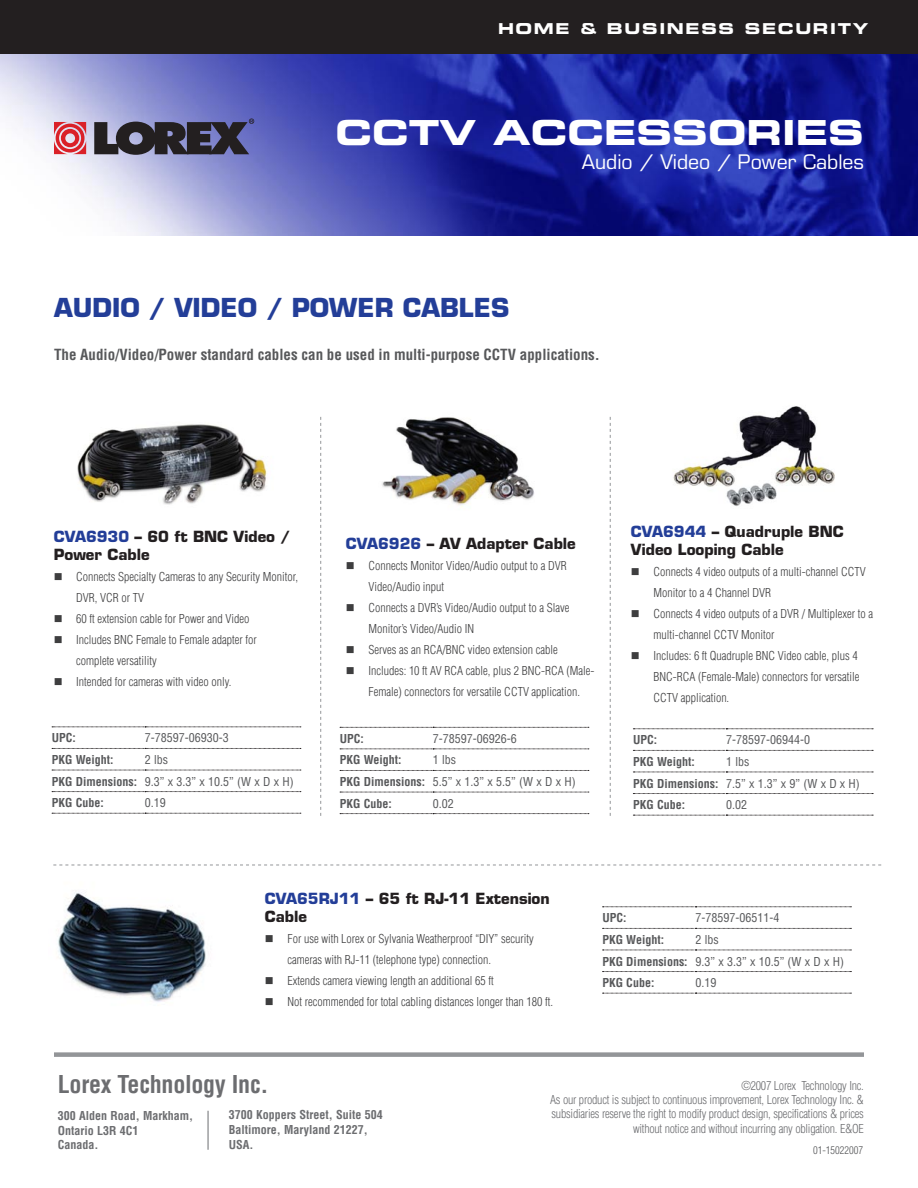
<style>
.page{position:relative;width:918px;height:1188px;background:#fff}
.page>*{position:absolute;margin:0;border:0;box-sizing:border-box;transform-origin:0 0}
.t1{font:34.5px "Eurostile Bold Extended Two";color:#fff}
.t2{font:700 25.5px "Eurostile";color:#233e98}
.t3{font:700 condensed 24px "Helvetica";letter-spacing:-.01em;color:#6c6d70}
.t4{font:19.5px "Eurostile";color:#fff}
.t5{font:700 15px/18px "Eurostile";color:#231f20}
.t6{font:700 condensed 15px "Helvetica";color:#57585a}
.t7{font:15px "Eurostile Bold Extended Two";letter-spacing:.11em;color:#fff}
.t8{font:300 condensed 12px/21px "Helvetica";color:#3e3e3f}
.t9{font:condensed 12px/21.6px "Helvetica";color:#57585a}
.t10{font:300 condensed 12px/14.4px "Helvetica";letter-spacing:-.02em;color:#6c6d70;text-align:right}
.t11{font:700 condensed 12px/14.7px "Helvetica";color:#6c6d70}
.t12{font:700 condensed 12px "Helvetica";color:#57585a}
.t13{font:12px "Wingdings";color:#3e3e3f}
.t14{font:300 condensed 10.5px "Helvetica";color:#57585a}
.s1{color:#233e98}
.s2{font-weight:700}
</style>
<div class="page">
<img style="left:0;top:54px;width:918px;height:182px">
<div style="left:0;top:0;width:918px;height:54px;background:#231f20"></div>
<img style="left:77px;top:424px;width:190px;height:81px">
<img style="left:58px;top:892px;width:148px;height:110px">
<img style="left:382px;top:417px;width:152px;height:90px">
<div style="left:54px;top:1052px;width:810px;height:5px;background:#939598"></div>
<hr style="left:208px;top:1111px;width:1px;height:39px;background:#6c6d70">
<img style="left:673px;top:406px;width:162px;height:100px">
<svg style="left:52px;top:727px;width:249px;height:1px"></svg>
<svg style="left:52px;top:748px;width:249px;height:1px"></svg>
<svg style="left:52px;top:770px;width:249px;height:1px"></svg>
<svg style="left:52px;top:791px;width:249px;height:1px"></svg>
<svg style="left:52px;top:813px;width:249px;height:1px"></svg>
<svg style="left:340px;top:727px;width:249px;height:1px"></svg>
<svg style="left:340px;top:749px;width:249px;height:1px"></svg>
<svg style="left:340px;top:770px;width:249px;height:1px"></svg>
<svg style="left:340px;top:792px;width:249px;height:1px"></svg>
<svg style="left:340px;top:813px;width:249px;height:1px"></svg>
<svg style="left:633px;top:729px;width:240px;height:1px"></svg>
<svg style="left:633px;top:750px;width:240px;height:1px"></svg>
<svg style="left:633px;top:772px;width:240px;height:1px"></svg>
<svg style="left:633px;top:793px;width:240px;height:1px"></svg>
<svg style="left:633px;top:815px;width:240px;height:1px"></svg>
<svg style="left:603px;top:907px;width:248px;height:1px"></svg>
<svg style="left:603px;top:928px;width:248px;height:1px"></svg>
<svg style="left:603px;top:950px;width:248px;height:1px"></svg>
<svg style="left:603px;top:971px;width:248px;height:1px"></svg>
<svg style="left:603px;top:993px;width:248px;height:1px"></svg>
<svg style="left:320px;top:417px;width:1px;height:399px"></svg>
<svg style="left:53px;top:865px;width:828px;height:1px"></svg>
<svg style="left:610px;top:417px;width:1px;height:399px"></svg>
<svg style="left:54px;top:122px;width:32px;height:32px"></svg>
<svg style="left:94px;top:118px;width:160px;height:37px;background:#49485f"></svg>
<p class="t7" style="left:498px;top:18px;width:372px">HOME &amp; BUSINESS SECURITY</p>
<h1 class="t1" style="left:336px;top:109px;width:530px">CCTV ACCESSORIES</h1>
<h3 class="t4" style="left:582px;top:150px;width:284px">Audio / Video / Power Cables</h3>
<h2 class="t2" style="left:54px;top:292px;width:457px">AUDIO / VIDEO / POWER CABLES</h2>
<p class="t6" style="left:54px;top:345px;width:547px">The Audio/Video/Power standard cables can be used in multi-purpose CCTV applications.</p>
<p class="t5" style="left:54px;top:528px;width:238px"><span class="s1">CVA6930</span> – 60 ft BNC Video /<br>Power Cable</p>
<p class="t8" style="left:76px;top:566px;width:223px">Connects Specialty Cameras to any Security Monitor, DVR, VCR or TV<br>60 ft extension cable for Power and Video<br>Includes BNC Female to Female adapter for<br>complete versatility<br>Intended for cameras with video only.</p>
<p class="t13" style="left:54px;top:570px;width:10px">■</p>
<p class="t13" style="left:54px;top:675px;width:10px">■</p>
<p class="t5" style="left:346px;top:534px;width:231px"><span class="s1">CVA6926</span> – AV Adapter Cable</p>
<p class="t8" style="left:368px;top:555px;width:228px">Connects Monitor Video/Audio output to a DVR Video/Audio input<br>Connects a DVR’s Video/Audio output to a Slave Monitor’s Video/Audio IN<br>Serves as an RCA/BNC video extension cable Includes: 10 ft AV RCA cable, plus 2 BNC-RCA (Male-Female) connectors for versatile CCTV application.</p>
<p class="t13" style="left:346px;top:559px;width:10px">■</p>
<p class="t13" style="left:346px;top:601px;width:10px">■</p>
<p class="t5" style="left:631px;top:522px;width:214px"><span class="s1">CVA6944</span> – Quadruple BNC<br>Video Looping Cable</p>
<p class="t8" style="left:653px;top:561px;width:221px">Connects 4 video outputs of a multi-channel CCTV Monitor to a 4 Channel DVR<br>Connects 4 video outputs of a DVR / Multiplexer to a multi-channel CCTV Monitor<br>Includes: 6 ft Quadruple BNC Video cable, plus 4<br>BNC-RCA (Female-Male) connectors for versatile CCTV application.</p>
<p class="t13" style="left:631px;top:565px;width:10px">■</p>
<p class="t13" style="left:631px;top:607px;width:10px">■</p>
<p class="t13" style="left:631px;top:649px;width:10px">■</p>
<p class="t12" style="left:52px;top:731px;width:26px">UPC:</p>
<p class="t9" style="left:145px;top:727px;width:85px">7-78597-06930-3</p>
<p class="t12" style="left:52px;top:752px;width:63px">PKG Weight:</p>
<p class="t9" style="left:52px;top:749px;width:243px;text-indent:93px">2 lbs<br><span class="s2">PKG Dimensions:</span> 9.3” x 3.3” x 10.5” (W x D x H)<br><span class="s2">PKG Cube:</span></p>
<p class="t9" style="left:145px;top:792px;width:22px">0.19</p>
<p class="t12" style="left:340px;top:731px;width:26px">UPC:</p>
<p class="t9" style="left:433px;top:728px;width:85px">7-78597-06926-6</p>
<p class="t12" style="left:340px;top:753px;width:63px">PKG Weight:</p>
<p class="t9" style="left:340px;top:749px;width:237px;text-indent:93px">1 lbs<br><span class="s2">PKG Dimensions:</span> 5.5” x 1.3” x 5.5” (W x D x H)<br><span class="s2">PKG Cube:</span></p>
<p class="t9" style="left:433px;top:792px;width:22px">0.02</p>
<p class="t12" style="left:633px;top:733px;width:26px">UPC:</p>
<p class="t9" style="left:726px;top:729px;width:85px">7-78597-06944-0</p>
<p class="t12" style="left:633px;top:754px;width:63px">PKG Weight:</p>
<p class="t9" style="left:633px;top:751px;width:228px;text-indent:93px">1 lbs<br><span class="s2">PKG Dimensions:</span> 7.5” x 1.3” x 9” (W x D x H)<br><span class="s2">PKG Cube:</span></p>
<p class="t9" style="left:726px;top:794px;width:22px">0.02</p>
<p class="t5" style="left:265px;top:889px;width:286px"><span class="s1">CVA65RJ11</span> – 65 ft RJ-11 Extension<br>Cable</p>
<p class="t8" style="left:287px;top:928px;width:267px">For use with Lorex or Sylvania Weatherproof “DIY” security cameras with RJ-11 (telephone type) connection.<br>Extends camera viewing length an additional 65 ft<br>Not recommended for total cabling distances longer than 180 ft.</p>
<p class="t13" style="left:265px;top:932px;width:10px">■</p>
<p class="t12" style="left:602px;top:911px;width:26px">UPC:</p>
<p class="t9" style="left:695px;top:907px;width:85px">7-78597-06511-4</p>
<p class="t12" style="left:602px;top:932px;width:63px">PKG Weight:</p>
<p class="t9" style="left:602px;top:929px;width:243px;text-indent:93px">2 lbs<br><span class="s2">PKG Dimensions:</span> 9.3” x 3.3” x 10.5” (W x D x H)<br><span class="s2">PKG Cube:</span></p>
<p class="t9" style="left:695px;top:972px;width:22px">0.19</p>
<h3 class="t3" style="left:58px;top:1070px;width:212px">Lorex Technology Inc.</h3>
<p class="t11" style="left:58px;top:1108px;width:137px">300 Alden Road, Markham,<br>Ontario L3R 4C1<br>Canada.</p>
<p class="t11" style="left:229px;top:1108px;width:155px">3700 Koppers Street, Suite 504<br>Baltimore, Maryland 21227,<br>USA.</p>
<p class="t10" style="left:550px;top:1078px;width:315px">©2007 Lorex Technology Inc.<br>As our product is subject to continuous improvement, Lorex Technology Inc. &amp; subsidiaries reserve the right to modify product design, specifications &amp; prices without notice and without incurring any obligation. E&amp;OE</p>
<p class="t14" style="left:813px;top:1144px;width:52px">01-15022007</p>
</div>
